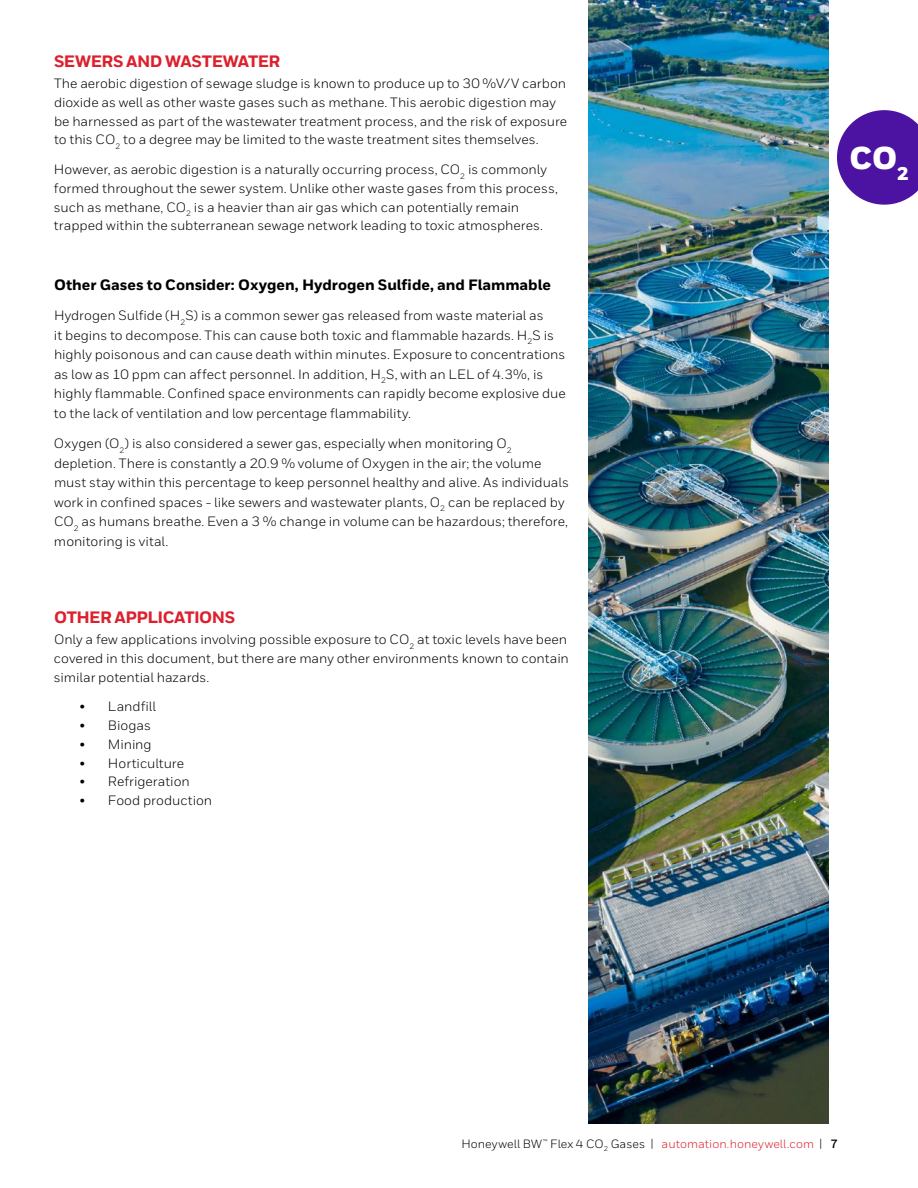
<style>
.page{position:relative;width:918px;height:1188px;background:#fff}
.page>*{position:absolute;margin:0;border:0;box-sizing:border-box;transform-origin:0 0}
.t1{font:900 31.5px "Honeywell Sans";color:#fff}
.t2{font:800 16.5px "Honeywell Sans";letter-spacing:-.03em;color:#dc202e}
.t3{font:800 15px "Honeywell Sans";letter-spacing:-.005em;color:#000}
.t4{font:13.5px/19.5px "Honeywell Sans";color:#000}
.t5{font:12px "Honeywell Sans";letter-spacing:.005em;color:#000}
.s1{color:#dc202e}
.s2{font-weight:700}
</style>
<div class="page">
<img style="left:588px;top:0;width:240px;height:1123px">
<svg style="left:837px;top:110px;width:81px;height:95px"></svg>
<p class="t2" style="left:54px;top:51px;width:228px">SEWERS AND WASTEWATER</p>
<p class="t4" style="left:54px;top:74px;width:515px;line-height:18.8px">The aerobic digestion of sewage sludge is known to produce up to 30 %V/V carbon dioxide as well as other waste gases such as methane. This aerobic digestion may be harnessed as part of the wastewater treatment process, and the risk of exposure to this CO<sub>2</sub> to a degree may be limited to the waste treatment sites themselves.</p>
<p class="t4" style="left:54px;top:160px;width:505px;line-height:18.8px">However, as aerobic digestion is a naturally occurring process, CO<sub>2</sub> is commonly formed throughout the sewer system. Unlike other waste gases from this process, such as methane, CO<sub>2</sub> is a heavier than air gas which can potentially remain trapped within the subterranean sewage network leading to toxic atmospheres.</p>
<p class="t3" style="left:54px;top:276px;width:498px">Other Gases to Consider: Oxygen, Hydrogen Sulfide, and Flammable</p>
<p class="t4" style="left:54px;top:306px;width:513px">Hydrogen Sulfide (H<sub>2</sub>S) is a common sewer gas released from waste material as<br>it begins to decompose. This can cause both toxic and flammable hazards. H<sub>2</sub>S is highly poisonous and can cause death within minutes. Exposure to concentrations as low as 10 ppm can affect personnel. In addition, H<sub>2</sub>S, with an LEL of 4.3%, is highly flammable. Confined space environments can rapidly become explosive due to the lack of ventilation and low percentage flammability.</p>
<p class="t4" style="left:54px;top:434px;width:517px">Oxygen (O<sub>2</sub>) is also considered a sewer gas, especially when monitoring O<sub>2 </sub>depletion. There is constantly a 20.9 % volume of Oxygen in the air; the volume must stay within this percentage to keep personnel healthy and alive. As individuals work in confined spaces - like sewers and wastewater plants, O<sub>2</sub> can be replaced by CO<sub>2</sub> as humans breathe. Even a 3 % change in volume can be hazardous; therefore, monitoring is vital.</p>
<p class="t2" style="left:54px;top:607px;width:183px">OTHER APPLICATIONS</p>
<p class="t4" style="left:54px;top:630px;width:516px;line-height:18.8px">Only a few applications involving possible exposure to CO<sub>2</sub> at toxic levels have been covered in this document, but there are many other environments known to contain similar potential hazards.</p>
<p class="t4" style="left:79px;top:697px;width:78px">• Landfill</p>
<p class="t4" style="left:79px;top:716px;width:73px">• Biogas</p>
<p class="t4" style="left:79px;top:735px;width:74px">• Mining</p>
<p class="t4" style="left:79px;top:753px;width:106px">• Horticulture</p>
<p class="t4" style="left:79px;top:772px;width:112px">• Refrigeration</p>
<p class="t4" style="left:79px;top:791px;width:134px">• Food production</p>
<h1 class="t1" style="left:850px;top:139px;width:61px">CO<sub>2</sub></h1>
<p class="t5" style="left:461px;top:1136px;width:378px">Honeywell BW<sup>™</sup> Flex 4 CO<sub>2</sub> Gases | <span class="s1">automation.honeywell.com</span> | <span class="s2">7</span></p>
</div>
